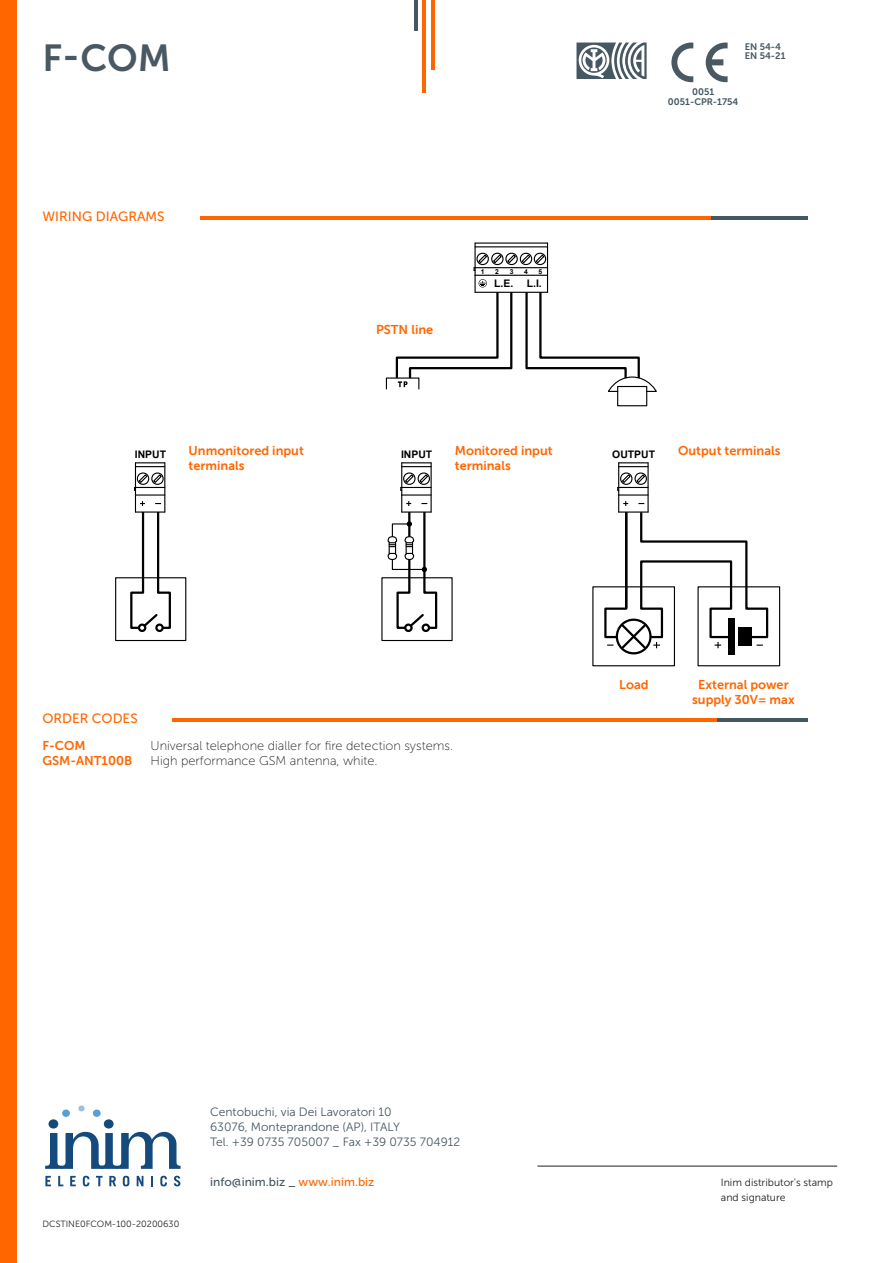
<style>
.page{position:relative;width:893px;height:1263px;background:#fff}
.page>*{position:absolute;margin:0;border:0;box-sizing:border-box;transform-origin:0 0}
.t1{font:37.5px "Museo Sans 700";color:#495862}
.t2{font:13.5px "Museo Sans 500";color:#f60}
.t3{font:12.75px/15.3px "Museo Sans 700";color:#f60}
.t4{font:12.75px "Museo Sans 100";color:#231f20}
.t5{font:12px "Museo Sans 300";color:#455760}
.t6{font:12px "Museo Sans 500";color:#455760}
.t7{font:10.5px/15px "Museo Sans 300";color:#231f20}
.t8{font:700 10.35px "Arial";color:#000}
.t9{font:9.45px "Museo Sans 700";color:#455760}
.t10{font:9px "Museo Sans 300";color:#231f20}
.t11{font:700 6.75px "Arial";color:#000}
.s1{color:#f60}
</style>
<div class="page">
<svg style="left:671px;top:43px;width:22px;height:39px"></svg>
<svg style="left:706px;top:43px;width:22px;height:39px"></svg>
<svg style="left:576px;top:43px;width:71px;height:36px"></svg>
<hr style="left:474px;top:243px;width:2px;height:32px;background:#000">
<hr style="left:475px;top:246px;width:72px;height:1px;background:#000">
<hr style="left:475px;top:242px;width:72px;height:2px;background:#000">
<hr style="left:547px;top:243px;width:1px;height:49px;background:#000">
<div style="left:386px;top:377px;width:33px;height:12px;border:1px solid #000"></div>
<div style="left:617px;top:386px;width:30px;height:20px;border:1px solid #000"></div>
<svg style="left:395px;top:251px;width:262px;height:141px"></svg>
<hr style="left:135px;top:463px;width:1px;height:32px;background:#000">
<hr style="left:135px;top:466px;width:30px;height:1px;background:#000">
<hr style="left:135px;top:462px;width:30px;height:1px;background:#000">
<hr style="left:164px;top:463px;width:1px;height:49px;background:#000">
<div style="left:115px;top:577px;width:71px;height:64px;border:1px solid #000"></div>
<div style="left:138px;top:623px;width:8px;height:9px;border:2px solid #000;border-radius:50%"></div>
<svg style="left:129px;top:471px;width:43px;height:160px"></svg>
<div style="left:155px;top:623px;width:9px;height:9px;border:2px solid #000;border-radius:50%"></div>
<div style="left:381px;top:577px;width:72px;height:64px;border:1px solid #000"></div>
<div style="left:404px;top:623px;width:9px;height:9px;border:2px solid #000;border-radius:50%"></div>
<div style="left:422px;top:623px;width:8px;height:9px;border:2px solid #000;border-radius:50%"></div>
<svg style="left:387px;top:462px;width:51px;height:169px"></svg>
<div style="left:592px;top:586px;width:83px;height:80px;border:1px solid #000"></div>
<div style="left:697px;top:586px;width:83px;height:80px;border:1px solid #000"></div>
<svg style="left:603px;top:462px;width:166px;height:193px"></svg>
<div style="left:728px;top:618px;width:6px;height:36px;background:#000"></div>
<div style="left:739px;top:627px;width:13px;height:18px;background:#000"></div>
<div style="left:0;top:0;width:16px;height:1263px;background:#f60"></div>
<hr style="left:431px;top:0;width:4px;height:69px;background:#f60">
<hr style="left:423px;top:0;width:3px;height:93px;background:#f60">
<hr style="left:414px;top:0;width:4px;height:31px;background:#455760">
<hr style="left:537px;top:1166px;width:300px;height:1px;background:#231f20">
<svg style="left:45px;top:1176px;width:6px;height:10px"></svg>
<svg style="left:58px;top:1176px;width:5px;height:10px"></svg>
<svg style="left:70px;top:1176px;width:6px;height:10px"></svg>
<svg style="left:83px;top:1176px;width:6px;height:10px"></svg>
<svg style="left:96px;top:1176px;width:7px;height:10px"></svg>
<svg style="left:109px;top:1176px;width:7px;height:10px"></svg>
<svg style="left:123px;top:1176px;width:6px;height:10px"></svg>
<svg style="left:137px;top:1176px;width:6px;height:10px"></svg>
<svg style="left:151px;top:1176px;width:2px;height:10px"></svg>
<svg style="left:160px;top:1176px;width:7px;height:10px"></svg>
<svg style="left:174px;top:1176px;width:6px;height:10px"></svg>
<svg style="left:45px;top:1105px;width:136px;height:64px"></svg>
<hr style="left:173px;top:719px;width:545px;height:3px;background:#f60">
<hr style="left:718px;top:719px;width:90px;height:3px;background:#455760">
<hr style="left:200px;top:216px;width:511px;height:3px;background:#f60">
<hr style="left:711px;top:216px;width:97px;height:3px;background:#455760">
<p class="t1" style="left:43px;top:37px;width:130px">F-COM</p>
<p class="t2" style="left:43px;top:209px;width:124px">WIRING DIAGRAMS</p>
<p class="t3" style="left:376px;top:322px;width:59px">PSTN line</p>
<p class="t11" style="left:481px;top:267px;width:5px">1</p>
<p class="t11" style="left:495px;top:267px;width:5px">2</p>
<p class="t11" style="left:510px;top:267px;width:5px">3</p>
<p class="t11" style="left:524px;top:267px;width:5px">4</p>
<p class="t11" style="left:538px;top:267px;width:5px">5</p>
<p class="t8" style="left:494px;top:277px;width:21px">L.E.</p>
<p class="t8" style="left:527px;top:277px;width:17px">L.I.</p>
<p class="t9" style="left:745px;top:41px;width:38px">EN 54-4</p>
<p class="t9" style="left:745px;top:51px;width:42px">EN 54-21</p>
<p class="t9" style="left:692px;top:87px;width:24px">0051</p>
<p class="t9" style="left:668px;top:96px;width:72px">0051-CPR-1754</p>
<p class="t3" style="left:189px;top:442px;width:117px">Unmonitored input terminals</p>
<p class="t3" style="left:455px;top:442px;width:99px">Monitored input terminals</p>
<p class="t3" style="left:678px;top:442px;width:104px">Output terminals</p>
<p class="t8" style="left:135px;top:447px;width:33px">INPUT</p>
<p class="t8" style="left:401px;top:447px;width:33px">INPUT</p>
<p class="t8" style="left:612px;top:447px;width:44px">OUTPUT</p>
<p class="t2" style="left:43px;top:711px;width:97px">ORDER CODES</p>
<p class="t3" style="left:43px;top:737px;width:45px">F-COM</p>
<p class="t4" style="left:151px;top:738px;width:304px">Universal telephone dialler for fire detection systems.</p>
<p class="t3" style="left:43px;top:753px;width:91px">GSM-ANT100B</p>
<p class="t4" style="left:151px;top:754px;width:229px">High performance GSM antenna, white.</p>
<p class="t5" style="left:210px;top:1105px;width:183px">Centobuchi, via Dei Lavoratori 10</p>
<p class="t5" style="left:210px;top:1120px;width:191px">63076, Monteprandone (AP), ITALY</p>
<p class="t5" style="left:210px;top:1135px;width:252px">Tel. +39 0735 705007 _ Fax +39 0735 704912</p>
<p class="t10" style="left:43px;top:1219px;width:138px">DCSTINE0FCOM-100-20200630</p>
<p class="t6" style="left:210px;top:1176px;width:166px">info@inim.biz _ <span class="s1">www.inim.biz</span></p>
<p class="t3" style="left:619px;top:677px;width:31px">Load</p>
<p class="t3" style="left:692px;top:677px;width:104px;text-align:center">External power supply 30V= max</p>
<p class="t7" style="left:721px;top:1175px;width:114px">Inim distributor’s stamp and signature</p>
</div>
